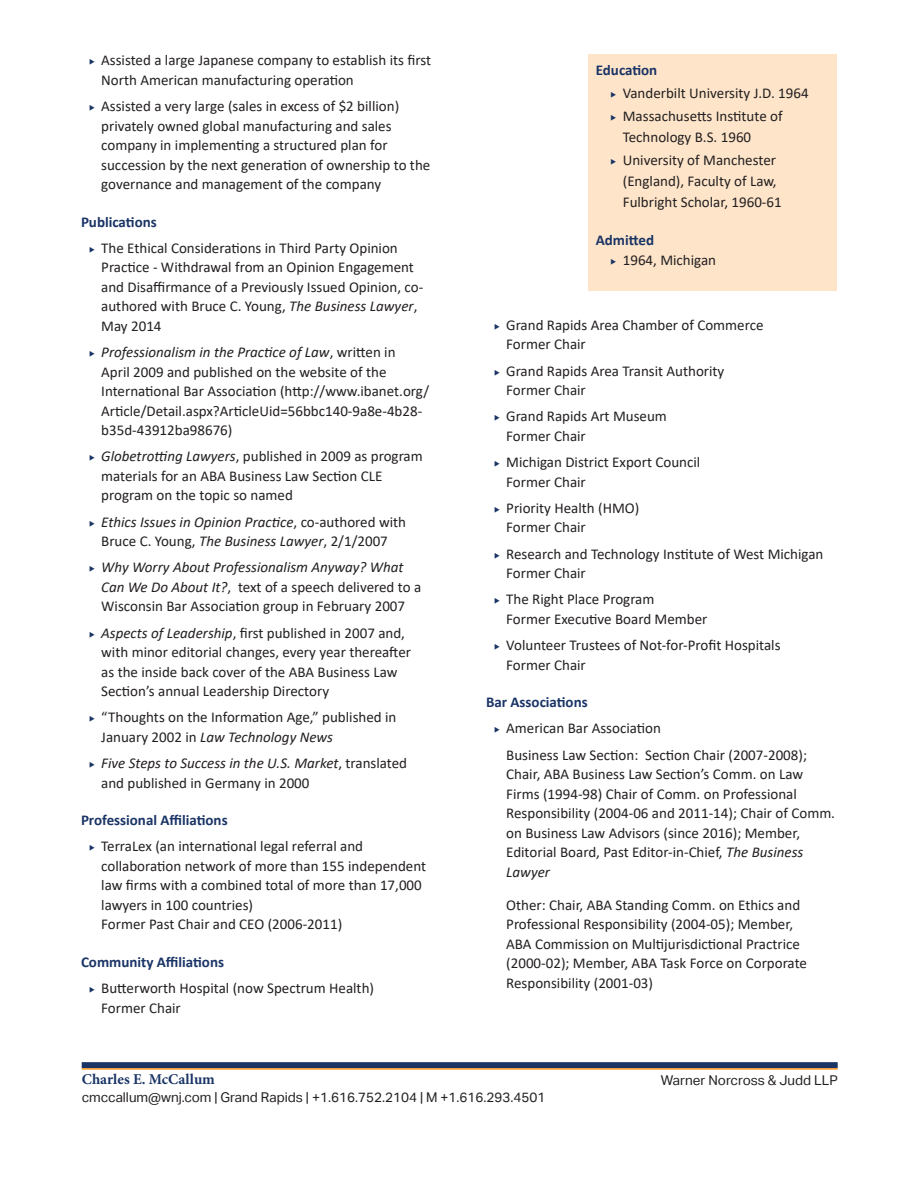
<style>
.page{position:relative;width:918px;height:1188px;background:#fff}
.page>*{position:absolute;margin:0;border:0;box-sizing:border-box;transform-origin:0 0}
.Bullet{font:15px/19.5px "Calibri";color:#231f20}
.t1{font:italic 15px/19.5px "Calibri";color:#231f20}
.Headline{font:700 15px "Calibri";color:#1a3466}
.t2{font:700 15px "Minion Pro";color:#1a3466}
.Sidebar_Headline{font:700 15px "Calibri";color:#1a3466}
.t3{font:13.5px "Aktiv Grotesk";color:#231f20}
.s1{font-style:italic}
.s2{font-style:normal}
</style>
<div class="page">
<div style="left:82px;top:1062px;width:756px;height:6px;background:#1a3466"></div>
<hr style="left:82px;top:1068px;width:756px;height:2px;background:#f7931d">
<div style="left:589px;top:54px;width:248px;height:237px;background:#fee5ca"></div>
<p class="Bullet" style="left:101px;top:50px;width:331px">Assisted a large Japanese company to establish its first<br>North American manufacturing operation</p>
<p class="Bullet" style="left:101px;top:96px;width:331px">Assisted a very large (sales in excess of $2 billion) privately owned global manufacturing and sales company in implementing a structured plan for succession by the next generation of ownership to the governance and management of the company</p>
<p class="Headline" style="left:81px;top:211px;width:77px">Publications</p>
<p class="Bullet" style="left:101px;top:238px;width:324px">The Ethical Considerations in Third Party Opinion Practice - Withdrawal from an Opinion Engagement and Disaffirmance of a Previously Issued Opinion, co&shy;authored with Bruce C. Young, <span class="s1">The Business Lawyer</span>, May 2014</p>
<p class="Bullet" style="left:101px;top:342px;width:330px"><span class="s1">Professionalism in the Practice of Law</span>, written in<br>April 2009 and published on the website of the International Bar Association (http://www.ibanet.org/ Article/Detail.aspx?ArticleUid=56bbc140-9a8e-4b28- b35d-43912ba98676)</p>
<p class="Bullet" style="left:101px;top:446px;width:323px"><span class="s1">Globetrotting Lawyers</span>, published in 2009 as program materials for an ABA Business Law Section CLE program on the topic so named</p>
<p class="t1" style="left:101px;top:511px;width:306px">Ethics Issues in Opinion Practice<span class="s2">, co-authored with<br>Bruce C. Young,</span> The Business Lawyer<span class="s2">, 2/1/2007</span></p>
<p class="Bullet" style="left:101px;top:557px;width:322px"><span class="s1">Why Worry About Professionalism Anyway? What<br>Can We Do About It?</span>, text of a speech delivered to a<br>Wisconsin Bar Association group in February 2007</p>
<p class="Bullet" style="left:101px;top:622px;width:311px"><span class="s1">Aspects of Leadership</span>, first published in 2007 and, with minor editorial changes, every year thereafter as the inside back cover of the ABA Business Law Section’s annual Leadership Directory</p>
<p class="Bullet" style="left:101px;top:707px;width:297px">“Thoughts on the Information Age,” published in<br>January 2002 in <span class="s1">Law Technology News</span></p>
<p class="Bullet" style="left:101px;top:753px;width:307px"><span class="s1">Five Steps to Success in the U.S. Market</span>, translated and published in Germany in 2000</p>
<p class="Headline" style="left:81px;top:809px;width:148px">Professional Affiliations</p>
<p class="Bullet" style="left:101px;top:836px;width:326px">TerraLex (an international legal referral and collaboration network of more than 155 independent law firms with a combined total of more than 17,000 lawyers in 100 countries)<br>Former Past Chair and CEO (2006-2011)</p>
<p class="Headline" style="left:81px;top:951px;width:145px">Community Affiliations</p>
<p class="Bullet" style="left:101px;top:978px;width:274px">Butterworth Hospital (now Spectrum Health)<br>Former Chair</p>
<p class="Sidebar_Headline" style="left:596px;top:59px;width:63px">Education</p>
<p class="Bullet" style="left:623px;top:83px;width:187px">Vanderbilt University J.D. 1964</p>
<p class="Bullet" style="left:623px;top:105px;width:161px;line-height:21px">Massachusetts Institute of<br>Technology B.S. 1960</p>
<p class="Bullet" style="left:623px;top:150px;width:160px;line-height:21px">University of Manchester (England), Faculty of Law,<br>Fulbright Scholar, 1960-61</p>
<p class="Sidebar_Headline" style="left:596px;top:229px;width:60px">Admitted</p>
<p class="Bullet" style="left:623px;top:250px;width:95px">1964, Michigan</p>
<p class="Bullet" style="left:506px;top:315px;width:259px">Grand Rapids Area Chamber of Commerce<br>Former Chair</p>
<p class="Bullet" style="left:506px;top:360px;width:220px">Grand Rapids Area Transit Authority<br>Former Chair</p>
<p class="Bullet" style="left:506px;top:406px;width:162px">Grand Rapids Art Museum<br>Former Chair</p>
<p class="Bullet" style="left:506px;top:452px;width:196px">Michigan District Export Council<br>Former Chair</p>
<p class="Bullet" style="left:506px;top:498px;width:135px">Priority Health (HMO)<br>Former Chair</p>
<p class="Bullet" style="left:506px;top:543px;width:319px">Research and Technology Institute of West Michigan<br>Former Chair</p>
<p class="Bullet" style="left:506px;top:589px;width:203px">The Right Place Program<br>Former Executive Board Member</p>
<p class="Bullet" style="left:506px;top:635px;width:276px">Volunteer Trustees of Not-for-Profit Hospitals<br>Former Chair</p>
<p class="Headline" style="left:486px;top:692px;width:103px">Bar Associations</p>
<p class="Bullet" style="left:506px;top:718px;width:156px">American Bar Association</p>
<p class="Bullet" style="left:506px;top:744px;width:330px">Business Law Section: Section Chair (2007-2008); Chair, ABA Business Law Section’s Comm. on Law Firms (1994-98) Chair of Comm. on Professional Responsibility (2004-06 and 2011-14); Chair of Comm. on Business Law Advisors (since 2016); Member, Editorial Board, Past Editor-in-Chief, <span class="s1">The Business Lawyer</span></p>
<p class="Bullet" style="left:506px;top:894px;width:302px">Other: Chair, ABA Standing Comm. on Ethics and Professional Responsibility (2004-05); Member, ABA Commission on Multijurisdictional Practrice (2000-02); Member, ABA Task Force on Corporate Responsibility (2001-03)</p>
<p class="t2" style="left:82px;top:1068px;width:135px">Charles E. McCallum</p>
<p class="t3" style="left:82px;top:1089px;width:465px">cmccallum@wnj.com | Grand Rapids | +1.616.752.2104 | M +1.616.293.4501</p>
<p class="t3" style="left:661px;top:1073px;width:179px">Warner Norcross &amp; Judd LLP</p>
</div>
